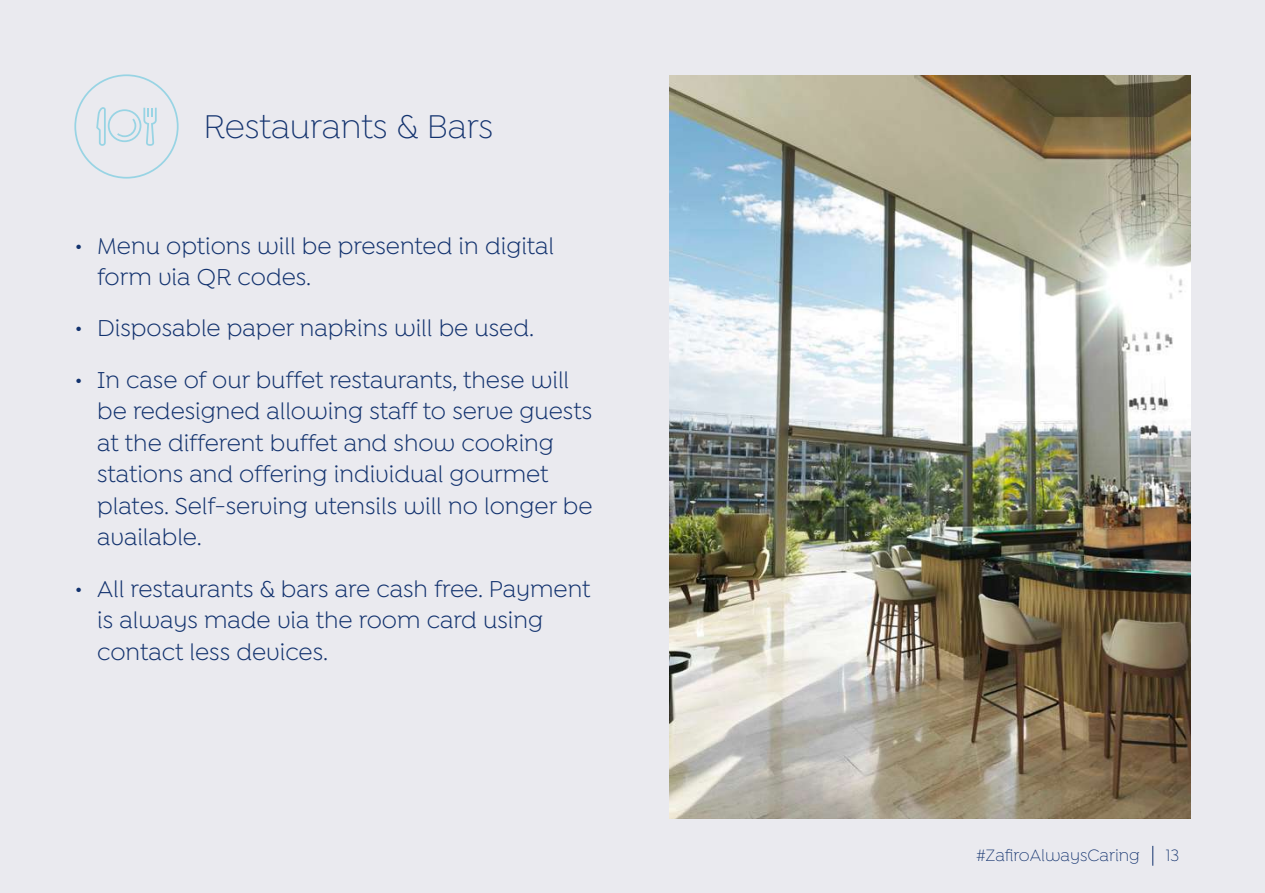
<style>
.page{position:relative;width:1265px;height:893px;background:#eaeaef}
.page>*{position:absolute;margin:0;border:0;box-sizing:border-box;transform-origin:0 0}
.t1{font:300 35px "Isidora Sans Alt";color:#12326e}
.t2{font:24.5px/31.5px "Isidora Sans Alt";color:#12326e}
.t3{font:300 17.5px "Isidora Sans Alt";color:#12326e}
</style>
<div class="page">
<img style="left:670px;top:76px;width:521px;height:743px">
<div style="left:74px;top:74px;width:105px;height:105px;border:2px solid #98d4e4;border-radius:50%"></div>
<svg style="left:96px;top:107px;width:61px;height:39px"></svg>
<svg style="left:1152px;top:846px;width:1px;height:20px"></svg>
<h1 class="t1" style="left:203px;top:108px;width:291px">Restaurants &amp; Bars</h1>
<p class="t2" style="left:97px;top:230px;width:458px;text-indent:-23px">• Menu options will be presented in digital form via QR codes.</p>
<p class="t2" style="left:74px;top:312px;width:461px">• Disposable paper napkins will be used.</p>
<p class="t2" style="left:97px;top:364px;width:497px;text-indent:-23px">• In case of our buffet restaurants, these will be redesigned allowing staff to serve guests at the different buffet and show cooking stations and offering individual gourmet plates. Self-serving utensils will no longer be available.</p>
<p class="t2" style="left:97px;top:573px;width:495px;text-indent:-23px">• All restaurants &amp; bars are cash free. Payment is always made via the room card using contact less devices.</p>
<p class="t3" style="left:976px;top:846px;width:165px">#ZafiroAlwaysCaring</p>
<p class="t3" style="left:1166px;top:846px;width:15px">13</p>
</div>
